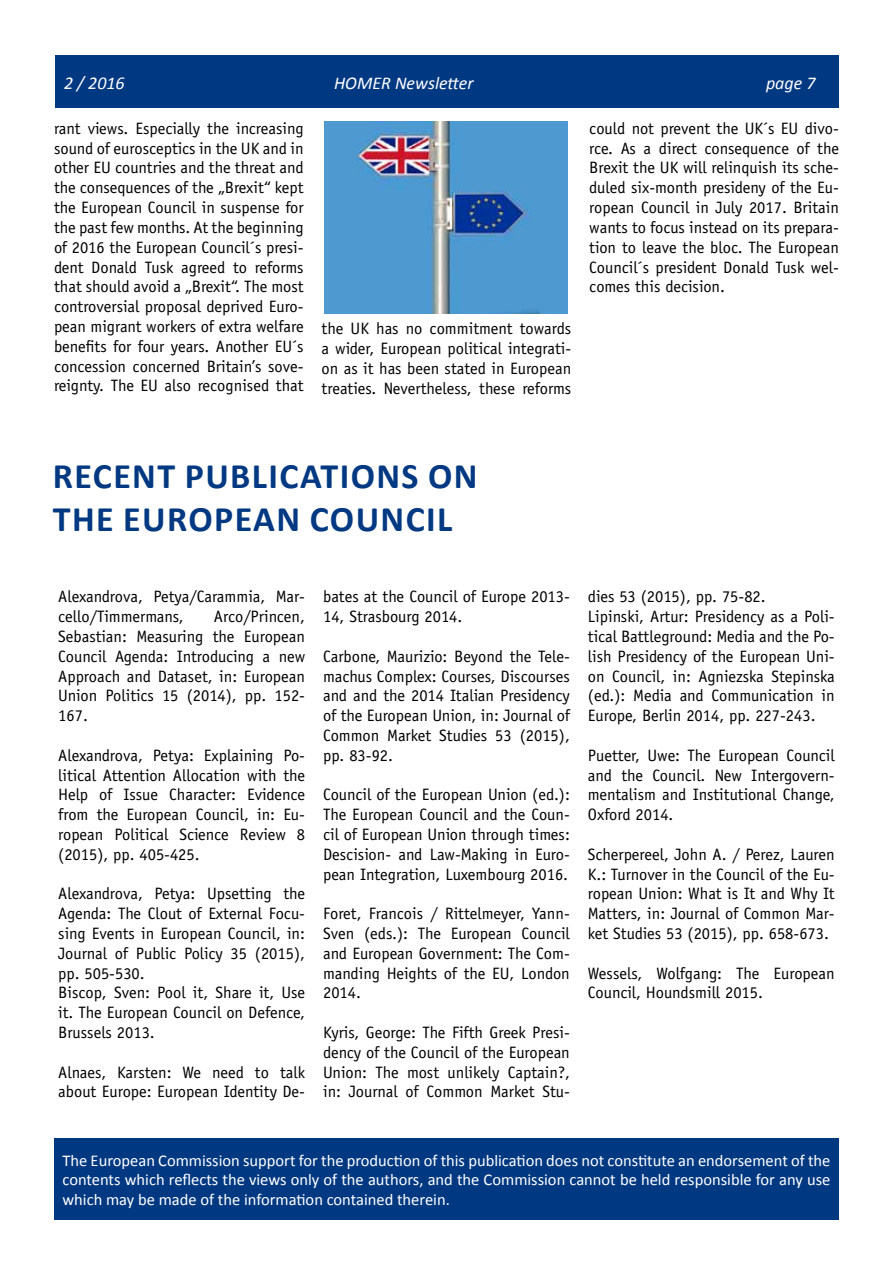
<style>
.page{position:relative;width:893px;height:1263px;background:#fff}
.page>*{position:absolute;margin:0;border:0;box-sizing:border-box;transform-origin:0 0}
.t1{font:700 36px/43.2px "Calibri";letter-spacing:.04em;color:#003882}
.t2{font:italic 18px "Calibri";color:#fff}
.t3{font:16.5px/19.8px "Officina Sans LT";color:#000;text-align:justify}
.t4{font:16.5px/19.8px "Calibri";color:#fff;text-align:justify}
</style>
<div class="page">
<div style="left:56px;top:56px;width:783px;height:52px;background:#003882"></div>
<img style="left:324px;top:122px;width:243px;height:191px">
<div style="left:54px;top:1138px;width:785px;height:81px;background:#003882"></div>
<p class="t2" style="left:64px;top:70px;width:62px">2 / 2016</p>
<p class="t2" style="left:334px;top:70px;width:141px">HOMER Newsletter</p>
<p class="t2" style="left:766px;top:70px;width:51px">page 7</p>
<p class="t3" style="left:54px;top:118px;width:251px">rant views. Especially the increasing sound of eurosceptics in the UK and in other EU countries and the threat and the consequences of the „Brexit“ kept the European Council in suspense for the past few months. At the beginning of 2016 the European Council´s presi&shy;dent Donald Tusk agreed to reforms that should avoid a „Brexit“. The most controversial proposal deprived Euro&shy;pean migrant workers of extra welfare benefits for four years. Another EU´s concession concerned Britain’s sove&shy;reignty. The EU also recognised that</p>
<p class="t3" style="left:322px;top:319px;width:251px">the UK has no commitment towards a wider, European political integrati&shy;on as it has been stated in European treaties. Nevertheless, these reforms</p>
<p class="t3" style="left:589px;top:118px;width:251px">could not prevent the UK´s EU divo&shy;rce. As a direct consequence of the Brexit the UK will relinquish its sche&shy;duled six-month presideny of the Eu&shy;ropean Council in July 2017. Britain wants to focus instead on its prepara&shy;tion to leave the bloc. The European Council´s president Donald Tusk wel&shy;comes this decision.</p>
<h1 class="t1" style="left:53px;top:454px;width:426px">RECENT PUBLICATIONS ON<br>THE EUROPEAN COUNCIL</h1>
<p class="t3" style="left:58px;top:587px;width:248px">Alexandrova, Petya/Carammia, Mar&shy;cello/Timmermans,</p>
<p class="t3" style="left:58px;top:607px;width:248px;text-indent:156px">Arco/Princen, Sebastian: Measuring the European Council Agenda: Introducing a new Approach and Dataset, in: European Union Politics 15 (2014), pp. 152- 167.</p>
<p class="t3" style="left:58px;top:745px;width:248px">Alexandrova, Petya: Explaining Po&shy;litical Attention Allocation with the Help of Issue Character: Evidence from the European Council, in: Eu&shy;ropean Political Science Review 8 (2015), pp. 405-425.</p>
<p class="t3" style="left:58px;top:884px;width:248px;text-align:left">Alexandrova, Petya: Upsetting the<br>Agenda: The Clout of External Focu&shy;sing Events in European Council, in:<br>Journal of Public Policy 35 (2015), pp. 505-530.<br>Biscop, Sven: Pool it, Share it, Use it. The European Council on Defence,<br>Brussels 2013.</p>
<p class="t3" style="left:58px;top:1062px;width:248px">Alnaes, Karsten: We need to talk about Europe: European Identity De-</p>
<p class="t3" style="left:323px;top:587px;width:248px">bates at the Council of Europe 2013-<br>14, Strasbourg 2014.</p>
<p class="t3" style="left:323px;top:646px;width:248px">Carbone, Maurizio: Beyond the Tele&shy;machus Complex: Courses, Discourses and and the 2014 Italian Presidency of the European Union, in: Journal of Common Market Studies 53 (2015), pp. 83-92.</p>
<p class="t3" style="left:323px;top:785px;width:248px">Council of the European Union (ed.):<br>The European Council and the Coun&shy;cil of European Union through times:<br>Descision- and Law-Making in Euro&shy;pean Integration, Luxembourg 2016.</p>
<p class="t3" style="left:323px;top:904px;width:248px">Foret, Francois / Rittelmeyer, Yann-Sven (eds.): The European Council and European Government: The Com&shy;manding Heights of the EU, London 2014.</p>
<p class="t3" style="left:323px;top:1022px;width:248px">Kyris, George: The Fifth Greek Presi&shy;dency of the Council of the European Union: The most unlikely Captain?, in: Journal of Common Market Stu-</p>
<p class="t3" style="left:588px;top:587px;width:248px;text-align:left">dies 53 (2015), pp. 75-82.<br>Lipinski, Artur: Presidency as a Poli&shy;tical Battleground: Media and the Po&shy;lish Presidency of the European Uni&shy;on Council, in: Agniezska Stepinska (ed.): Media and Communication in Europe, Berlin 2014, pp. 227-243.</p>
<p class="t3" style="left:588px;top:745px;width:248px">Puetter, Uwe: The European Council and the Council. New Intergovern&shy;mentalism and Institutional Change, Oxford 2014.</p>
<p class="t3" style="left:588px;top:844px;width:248px">Scherpereel, John A. / Perez, Lauren K.: Turnover in the Council of the Eu&shy;ropean Union: What is It and Why It Matters, in: Journal of Common Mar&shy;ket Studies 53 (2015), pp. 658-673.</p>
<p class="t3" style="left:588px;top:963px;width:248px">Wessels, Wolfgang: The European<br>Council, Houndsmill 2015.</p>
<p class="t4" style="left:63px;top:1150px;width:769px">The European Commission support for the production of this publication does not constitute an endorsement of the contents which reflects the views only of the authors, and the Commission cannot be held responsible for any use which may be made of the information contained therein.</p>
</div>
